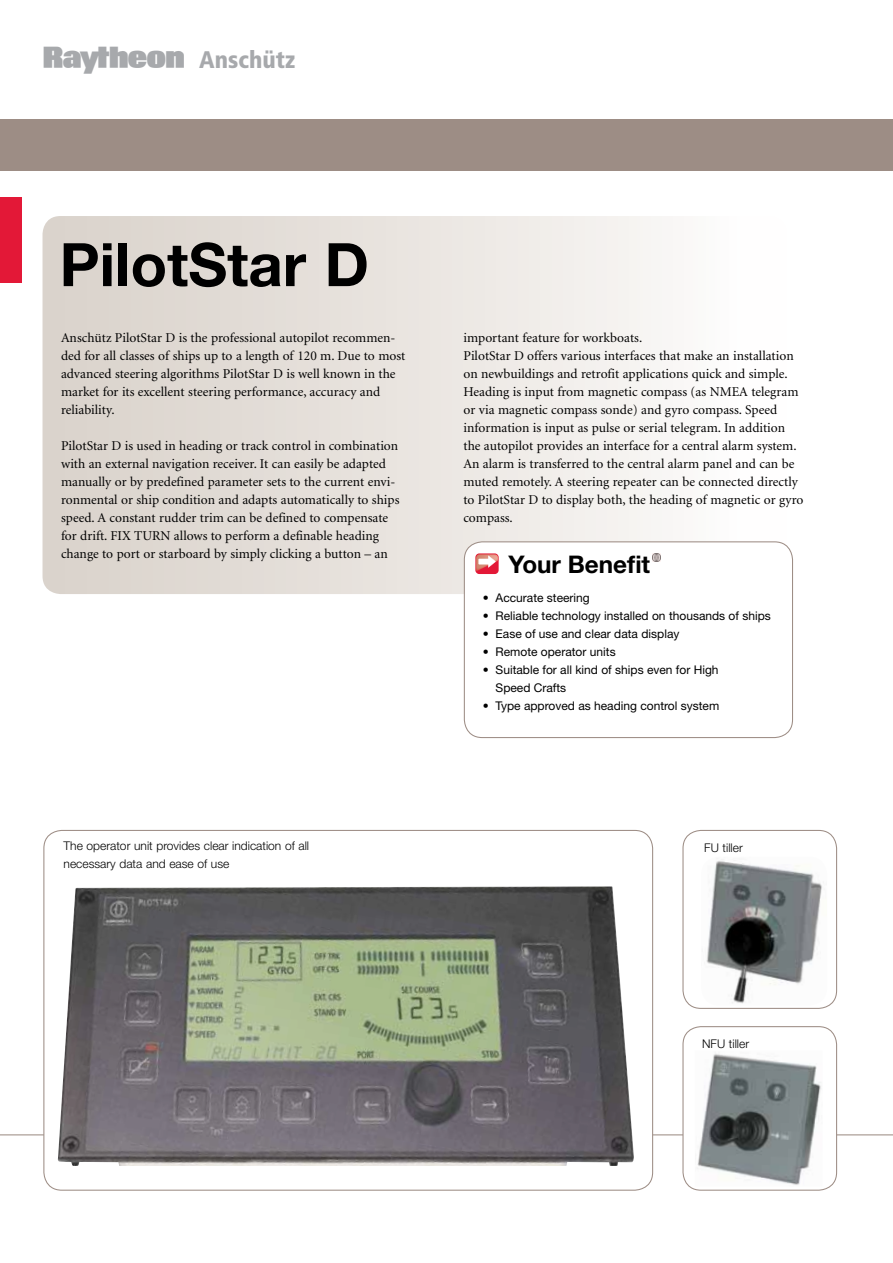
<style>
.page{position:relative;width:893px;height:1263px;background:#fff}
.page>*{position:absolute;margin:0;border:0;box-sizing:border-box;transform-origin:0 0}
.t1{font:700 60px "Helvetica Neue";color:#000}
.t2{font:700 24.3px "Helvetica Neue";color:#000}
.t3{font:900 condensed 24px "Frutiger";color:#a7a9ac}
.t4{font:13.5px/18px "Minion";color:#000}
.t5{font:12px/18px "Helvetica Neue";color:#000}
.t6{font:300 12px/18px "Helvetica Neue";color:#000}
.s1{font-family:"Raytheon";font-weight:400;font-stretch:normal;font-size:27px}
</style>
<div class="page">
<hr style="left:0;top:1134px;width:893px;height:1px;background:#9d8d85">
<div style="left:0;top:119px;width:893px;height:51px;background:#9d8d85"></div>
<div style="left:0;top:197px;width:21px;height:85px;background:#e31837"></div>
<div style="left:683px;top:1027px;width:154px;height:163px;background:#fff;border-radius:18px"></div>
<div style="left:682px;top:1026px;width:155px;height:165px;border:1px solid #9d8d85;border-radius:18px"></div>
<div style="left:682px;top:830px;width:155px;height:179px;border:1px solid #9d8d85;border-radius:18px"></div>
<div style="left:44px;top:830px;width:609px;height:360px;background:#fff;border-radius:18px"></div>
<svg style="left:43px;top:216px;width:744px;height:378px"></svg>
<img style="left:58px;top:886px;width:576px;height:280px">
<img style="left:706px;top:859px;width:116px;height:145px">
<img style="left:697px;top:1053px;width:124px;height:132px">
<div style="left:464px;top:542px;width:328px;height:195px;background:#fff;border-radius:18px"></div>
<div style="left:464px;top:541px;width:329px;height:197px;border:1px solid #9d8d85;border-radius:18px"></div>
<svg style="left:652px;top:553px;width:9px;height:9px"></svg>
<div style="left:475px;top:553px;width:24px;height:21px;background:#e31837;border-radius:4px"></div>
<img style="left:476px;top:554px;width:22px;height:17px">
<svg style="left:478px;top:556px;width:18px;height:11px"></svg>
<h3 class="t3" style="left:44px;top:46px;width:253px"><span class="s1">R</span>Anschütz</h3>
<h1 class="t1" style="left:60px;top:228px;width:311px">PilotStar D</h1>
<p class="t4" style="left:61px;top:329px;width:346px">Anschütz PilotStar D is the professional autopilot recommen&shy;ded for all classes of ships up to a length of 120 m. Due to most advanced steering algorithms PilotStar D is well known in the market for its excellent steering performance, accuracy and reliability.</p>
<p class="t4" style="left:61px;top:437px;width:340px">PilotStar D is used in heading or track control in combination with an external navigation receiver. It can easily be adapted manually or by predefined parameter sets to the current envi&shy;ronmental or ship condition and adapts automatically to ships speed. A constant rudder trim can be defined to compensate for drift. FIX TURN allows to perform a definable heading change to port or starboard by simply clicking a button – an</p>
<p class="t6" style="left:64px;top:837px;width:247px">The operator unit provides clear indication of all necessary data and ease of use</p>
<p class="t4" style="left:463px;top:329px;width:341px">important feature for workboats.<br>PilotStar D offers various interfaces that make an installation on newbuildings and retrofit applications quick and simple.<br>Heading is input from magnetic compass (as NMEA telegram or via magnetic compass sonde) and gyro compass. Speed information is input as pulse or serial telegram. In addition the autopilot provides an interface for a central alarm system.<br>An alarm is transferred to the central alarm panel and can be muted remotely. A steering repeater can be connected directly to PilotStar D to display both, the heading of magnetic or gyro compass.</p>
<h2 class="t2" style="left:508px;top:549px;width:143px">Your Benefit</h2>
<p class="t5" style="left:483px;top:589px;width:108px">• Accurate steering</p>
<p class="t5" style="left:483px;top:607px;width:289px">• Reliable technology installed on thousands of ships</p>
<p class="t5" style="left:483px;top:625px;width:198px">• Ease of use and clear data display</p>
<p class="t5" style="left:483px;top:643px;width:134px">• Remote operator units</p>
<p class="t5" style="left:496px;top:661px;width:224px;text-indent:-13px">• Suitable for all kind of ships even for High<br>Speed Crafts</p>
<p class="t5" style="left:483px;top:697px;width:238px">• Type approved as heading control system</p>
<p class="t6" style="left:704px;top:838px;width:40px">FU tiller</p>
<p class="t6" style="left:702px;top:1034px;width:49px">NFU tiller</p>
</div>
